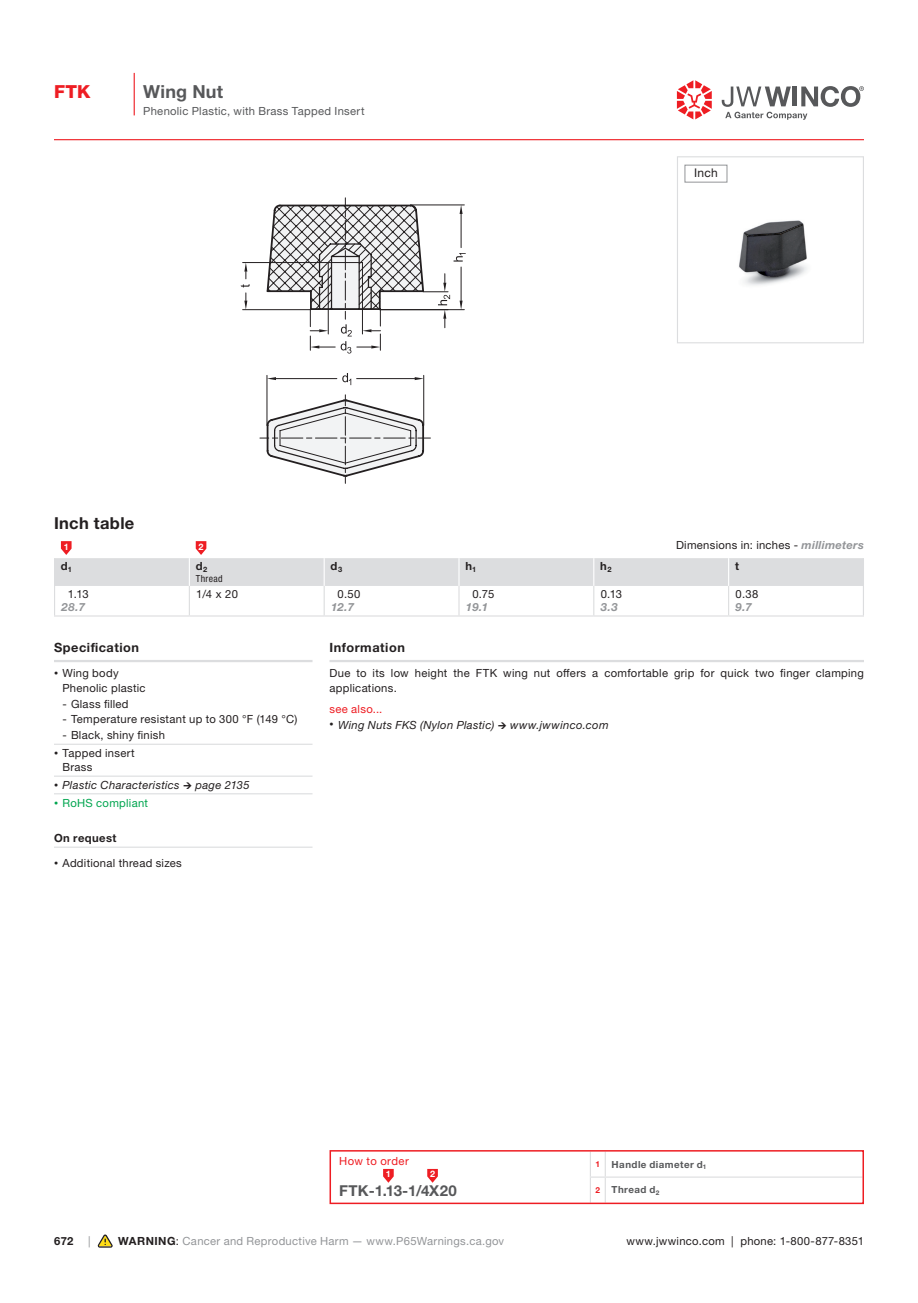
<style>
.page{position:relative;width:918px;height:1303px;background:#fff}
.page>*{position:absolute;margin:0;border:0;box-sizing:border-box;transform-origin:0 0}
.t1{font:700 18px "Helvetica Neue LTW1 G";letter-spacing:.01em;color:#57585a}
.t2{font:800 18px "Helvetica Neue LT Pro";color:#ee1d23}
.t3{font:700 16.5px "Helvetica Neue LTW1 G";letter-spacing:.02em;color:#231f20}
.t4{font:700 15px "Helvetica Neue LTW1 G";letter-spacing:.015em;color:#57585a}
.t5{font:700 12.75px "Helvetica Neue LTW1 G";letter-spacing:.04em;color:#231f20}
.t6{font:12px "Helvetica Neue LT Pro";color:#231f20}
.t7{font:11.25px/14.2px "Helvetica Neue LTW1 G";letter-spacing:.025em;color:#231f20}
.t8{font:italic 11.25px "Helvetica Neue LTW1 G";letter-spacing:.025em;color:#231f20}
.t9{font:11.25px "Helvetica Neue LT Pro";letter-spacing:.025em;color:#939598}
.t10{font:11.25px "Helvetica Neue LTW1 G";letter-spacing:.025em;color:#57585a}
.t11{font:700 11.25px "Helvetica Neue LTW1 G";letter-spacing:.035em;color:#231f20}
.t12{font:11.25px "Helvetica Neue LTW1 G";letter-spacing:.03em;color:#ee1d23}
.t13{font:italic 700 11.25px "Helvetica Neue LT Pro";color:#939598}
.t14{font:11.25px "Helvetica Neue LTW1 G";letter-spacing:.025em;color:#00a54f}
.t15{font:11.25px "Helvetica Neue LTW1 G";color:#939598}
.t16{font:700 9.75px "Helvetica Neue LTW1 G";letter-spacing:.045em;color:#57585a}
.t17{font:condensed 9.75px "Helvetica Neue LT Pro";letter-spacing:.035em;color:#231f20}
.t18{font:700 9px "Helvetica Neue LTW1 G";color:#fff}
.s1{font-family:"Helvetica Neue LT Pro";font-weight:700;font-style:italic;color:#939598}
.s2{font-size:8.25px}
.s3{font-family:"Helvetica Neue LT Pro"}
.s4{font-size:8.25px;color:#ee1d23}
.s5{font-weight:700;color:#231f20}
.s6{color:#231f20}
</style>
<div class="page">
<svg style="left:677px;top:80px;width:35px;height:39px"></svg>
<svg style="left:722px;top:86px;width:142px;height:34px"></svg>
<hr style="left:54px;top:139px;width:810px;height:1px;background:#ee1d23">
<svg style="left:98px;top:1234px;width:15px;height:13px"></svg>
<hr style="left:134px;top:73px;width:1px;height:42px;background:#ee1d23">
<hr style="left:605px;top:1176px;width:258px;height:1px;background:#dcdddf">
<svg style="left:590px;top:1153px;width:16px;height:48px"></svg>
<div style="left:330px;top:1150px;width:534px;height:54px;border:2px solid #ee1d23"></div>
<svg style="left:383px;top:1169px;width:11px;height:14px"></svg>
<svg style="left:427px;top:1169px;width:11px;height:14px"></svg>
<hr style="left:54px;top:615px;width:135px;height:1px;background:#dcdddf">
<hr style="left:189px;top:615px;width:135px;height:1px;background:#dcdddf">
<hr style="left:324px;top:615px;width:135px;height:1px;background:#dcdddf">
<hr style="left:459px;top:615px;width:135px;height:1px;background:#dcdddf">
<hr style="left:594px;top:615px;width:135px;height:1px;background:#dcdddf">
<hr style="left:729px;top:615px;width:135px;height:1px;background:#dcdddf">
<svg style="left:54px;top:541px;width:810px;height:74px"></svg>
<hr style="left:330px;top:660px;width:534px;height:2px;background:#dcdddf">
<hr style="left:243px;top:262px;width:85px;height:1px;background:#231f20">
<hr style="left:243px;top:309px;width:68px;height:1px;background:#231f20">
<svg style="left:241px;top:263px;width:9px;height:24px"></svg>
<svg style="left:244px;top:293px;width:3px;height:17px"></svg>
<svg style="left:260px;top:198px;width:206px;height:285px"></svg>
<img style="left:684px;top:164px;width:123px;height:122px">
<div style="left:677px;top:156px;width:187px;height:187px;border:1px solid #dcdddf"></div>
<div style="left:685px;top:165px;width:42px;height:17px;border:1px solid #939598"></div>
<hr style="left:54px;top:744px;width:259px;height:1px;background:#dcdddf">
<hr style="left:54px;top:775px;width:259px;height:2px;background:#dcdddf">
<hr style="left:54px;top:793px;width:259px;height:1px;background:#dcdddf">
<hr style="left:54px;top:660px;width:259px;height:2px;background:#dcdddf">
<hr style="left:54px;top:847px;width:259px;height:1px;background:#dcdddf">
<h1 class="t2" style="left:54px;top:81px;width:38px">FTK</h1>
<h1 class="t1" style="left:143px;top:80px;width:81px">Wing Nut</h1>
<p class="t10" style="left:143px;top:104px;width:223px">Phenolic Plastic, with Brass Tapped Insert</p>
<h2 class="t3" style="left:54px;top:513px;width:82px">Inch table</h2>
<p class="t6" style="left:694px;top:166px;width:25px">Inch</p>
<p class="t18" style="left:64px;top:541px;width:7px">1</p>
<p class="t18" style="left:199px;top:541px;width:7px">2</p>
<p class="t11" style="left:61px;top:559px;width:13px">d<sub>1</sub></p>
<p class="t11" style="left:196px;top:559px;width:13px">d<sub>2</sub></p>
<p class="t17" style="left:196px;top:573px;width:28px">Thread</p>
<p class="t7" style="left:676px;top:537px;width:189px">Dimensions in: inches - <span class="s1">millimeters</span></p>
<p class="t11" style="left:331px;top:559px;width:13px">d<sub>3</sub></p>
<p class="t11" style="left:465px;top:559px;width:12px">h<sub>1</sub></p>
<p class="t11" style="left:600px;top:559px;width:13px">h<sub>2</sub></p>
<p class="t11" style="left:735px;top:559px;width:5px">t</p>
<p class="t7" style="left:68px;top:586px;width:22px">1.13</p>
<p class="t13" style="left:62px;top:600px;width:25px">28.7</p>
<p class="t5" style="left:54px;top:640px;width:87px">Specification</p>
<p class="t7" style="left:196px;top:586px;width:43px">1/4 x 20</p>
<p class="t7" style="left:338px;top:586px;width:24px">0.50</p>
<p class="t13" style="left:331px;top:600px;width:24px">12.7</p>
<p class="t5" style="left:330px;top:640px;width:77px">Information</p>
<p class="t7" style="left:472px;top:586px;width:24px">0.75</p>
<p class="t13" style="left:466px;top:600px;width:24px">19.1</p>
<p class="t7" style="left:601px;top:586px;width:23px">0.13</p>
<p class="t13" style="left:601px;top:600px;width:18px">3.3</p>
<p class="t7" style="left:736px;top:586px;width:24px">0.38</p>
<p class="t13" style="left:736px;top:600px;width:18px">9.7</p>
<p class="t7" style="left:63px;top:666px;width:85px;text-indent:-9px"><span class="s2">•</span> Wing body<br>Phenolic plastic</p>
<p class="t7" style="left:63px;top:696px;width:68px"><span class="s3">-</span> Glass filled</p>
<p class="t7" style="left:63px;top:712px;width:236px"><span class="s3">-</span> Temperature resistant up to 300 °F (149 °C)</p>
<p class="t7" style="left:63px;top:728px;width:104px"><span class="s3">-</span> Black, shiny finish</p>
<p class="t7" style="left:63px;top:746px;width:74px;text-indent:-9px"><span class="s2">•</span> Tapped insert<br>Brass</p>
<p class="t8" style="left:54px;top:778px;width:197px"><span class="s2">•</span> Plastic Characteristics → page 2135</p>
<p class="t14" style="left:54px;top:796px;width:96px"><span class="s2">•</span> RoHS compliant</p>
<p class="t11" style="left:54px;top:831px;width:64px">On request</p>
<p class="t7" style="left:54px;top:856px;width:129px"><span class="s2">•</span> Additional thread sizes</p>
<p class="t7" style="left:330px;top:666px;width:536px;line-height:15px">Due to its low height the FTK wing nut offers a comfortable grip for quick two finger clamping applications.</p>
<p class="t12" style="left:330px;top:702px;width:54px">see also...</p>
<p class="t8" style="left:330px;top:718px;width:281px"><span class="s2">•</span> Wing Nuts FKS (Nylon Plastic) → www.jwwinco.com</p>
<p class="t12" style="left:339px;top:1153px;width:71px">How to order</p>
<p class="t18" style="left:386px;top:1169px;width:7px">1</p>
<p class="t18" style="left:430px;top:1169px;width:7px">2</p>
<h3 class="t4" style="left:339px;top:1181px;width:119px">FTK-1.13-1/4X20</h3>
<p class="t16" style="left:596px;top:1158px;width:113px"><span class="s4">1</span> Handle diameter d<sub>1</sub></p>
<p class="t16" style="left:596px;top:1184px;width:65px"><span class="s4">2</span> Thread d<sub>2</sub></p>
<p class="t11" style="left:54px;top:1234px;width:21px">672</p>
<p class="t15" style="left:88px;top:1234px;width:4px">|</p>
<p class="t9" style="left:118px;top:1234px;width:388px"><span class="s5">WARNING</span><span class="s6">:</span> Cancer and Reproductive Harm — www.P65Warnings.ca.gov</p>
<p class="t7" style="left:626px;top:1234px;width:239px">www.jwwinco.com | phone: 1-800-877-8351</p>
</div>
